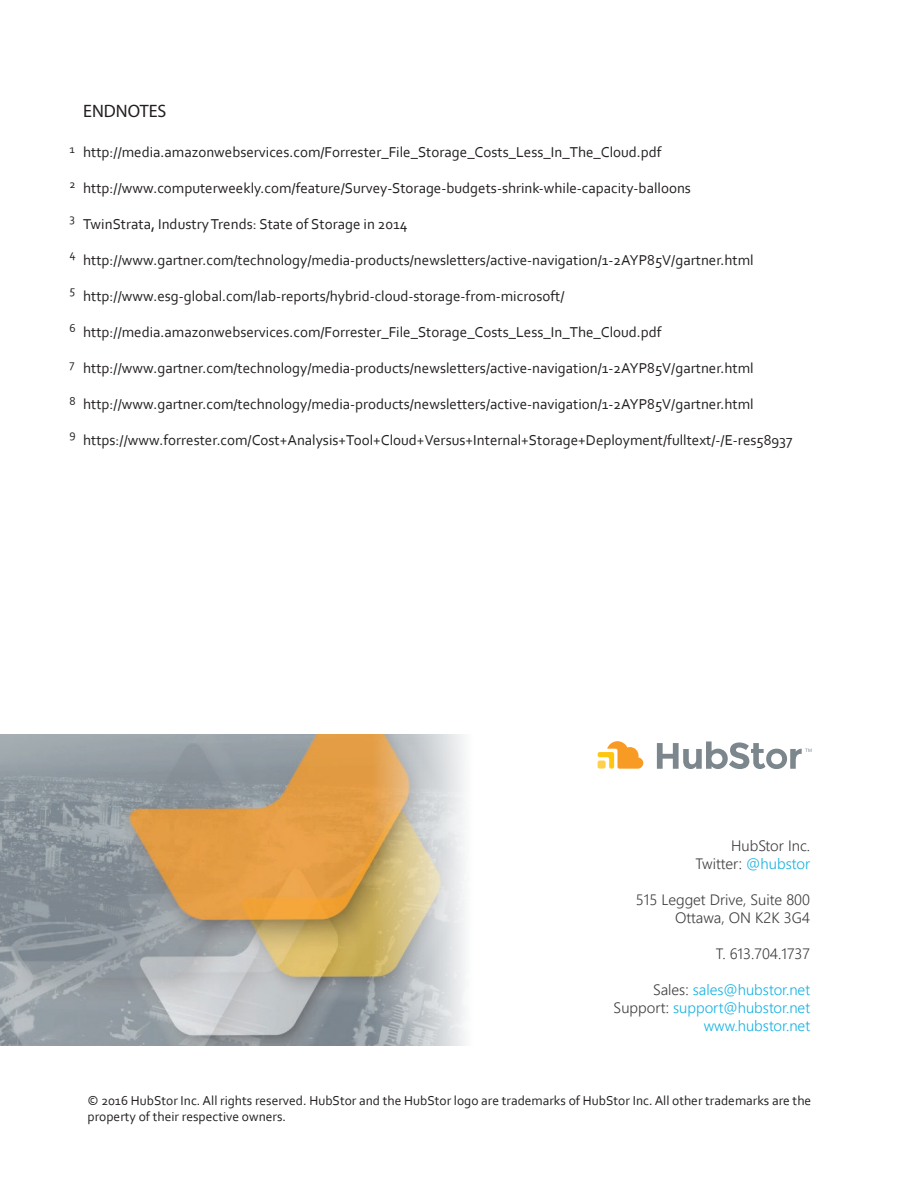
<style>
.page{position:relative;width:918px;height:1188px;background:#fff}
.page>*{position:absolute;margin:0;border:0;box-sizing:border-box;transform-origin:0 0}
.t1{font:18px "Myriad Pro";color:#231f20}
.t2{font:15px "Corbel";color:#231f20}
.t3{font:300 15px/18px "Nirmala UI";color:#3e3e3f;text-align:right}
.t4{font:300 15px/18px "Nirmala UI";color:#15b1e2;text-align:right}
.t5{font:13.5px/16.2px "Corbel";color:#231f20}
.t6{font:12px "Corbel";color:#231f20}
.s1{color:#15b1e2}
.s2{color:#3e3e3f}
</style>
<div class="page">
<img style="left:0;top:735px;width:371px;height:311px">
<svg style="left:657px;top:741px;width:155px;height:28px"></svg>
<svg style="left:598px;top:741px;width:45px;height:28px"></svg>
<svg style="left:371px;top:734px;width:94px;height:312px;background:#d2c8b3"></svg>
<p class="t6" style="left:70px;top:141px;width:7px">1</p>
<p class="t6" style="left:70px;top:176px;width:8px">2</p>
<p class="t6" style="left:70px;top:211px;width:7px">3</p>
<p class="t6" style="left:69px;top:247px;width:8px">4</p>
<p class="t6" style="left:70px;top:283px;width:7px">5</p>
<p class="t6" style="left:70px;top:320px;width:8px">6</p>
<p class="t6" style="left:70px;top:356px;width:7px">7</p>
<p class="t6" style="left:70px;top:393px;width:8px">8</p>
<p class="t6" style="left:70px;top:427px;width:8px">9</p>
<p class="t1" style="left:83px;top:100px;width:85px">ENDNOTES</p>
<p class="t2" style="left:83px;top:142px;width:580px">http://media.amazonwebservices.com/Forrester_File_Storage_Costs_Less_In_The_Cloud.pdf</p>
<p class="t2" style="left:83px;top:178px;width:609px">http://www.computerweekly.com/feature/Survey-Storage-budgets-shrink-while-capacity-balloons</p>
<p class="t2" style="left:83px;top:214px;width:326px">TwinStrata, Industry Trends: State of Storage in 2014</p>
<p class="t2" style="left:83px;top:250px;width:672px">http://www.gartner.com/technology/media-products/newsletters/active-navigation/1-2AYP85V/gartner.html</p>
<p class="t2" style="left:83px;top:286px;width:483px">http://www.esg-global.com/lab-reports/hybrid-cloud-storage-from-microsoft/</p>
<p class="t2" style="left:83px;top:322px;width:580px">http://media.amazonwebservices.com/Forrester_File_Storage_Costs_Less_In_The_Cloud.pdf</p>
<p class="t2" style="left:83px;top:358px;width:672px">http://www.gartner.com/technology/media-products/newsletters/active-navigation/1-2AYP85V/gartner.html</p>
<p class="t2" style="left:83px;top:394px;width:672px">http://www.gartner.com/technology/media-products/newsletters/active-navigation/1-2AYP85V/gartner.html</p>
<p class="t2" style="left:83px;top:430px;width:711px">https://www.forrester.com/Cost+Analysis+Tool+Cloud+Versus+Internal+Storage+Deployment/fulltext/-/E-res58937</p>
<p class="t3" style="left:695px;top:836px;width:116px">HubStor Inc.<br>Twitter: <span class="s1">@hubstor</span></p>
<p class="t3" style="left:636px;top:890px;width:176px">515 Legget Drive, Suite 800<br>Ottawa, ON K2K 3G4</p>
<p class="t3" style="left:716px;top:944px;width:96px">T. 613.704.1737</p>
<p class="t4" style="left:614px;top:980px;width:198px"><span class="s2">Sales:</span> sales@hubstor.net<br><span class="s2">Support:</span> support@hubstor.net www.hubstor.net</p>
<p class="t5" style="left:88px;top:1092px;width:725px">© 2016 HubStor Inc. All rights reserved. HubStor and the HubStor logo are trademarks of HubStor Inc. All other trademarks are the property of their respective owners.</p>
</div>
